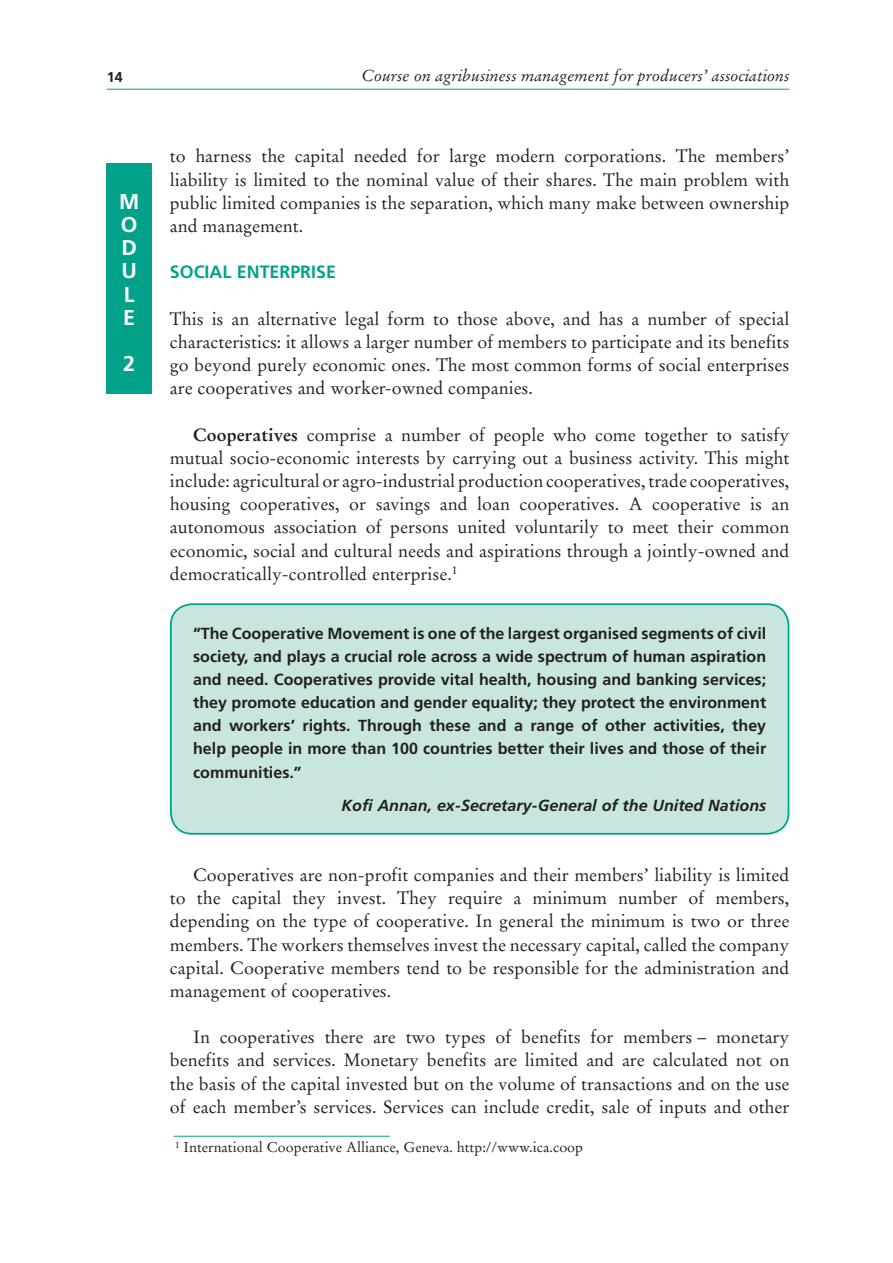
<style>
.page{position:relative;width:893px;height:1263px;background:#fff}
.page>*{position:absolute;margin:0;border:0;box-sizing:border-box;transform-origin:0 0}
.t1{font:700 21.45px/23.2px "Frutiger LT Std";color:#fff}
.t2{font:17.85px/23.2px "Stempel Garamond LT Std";color:#231f20;text-align:justify}
.t3{font:700 17.85px "Frutiger LT Std";color:#00a389}
.t4{font:700 16.05px/23.2px "Frutiger LT Std";color:#231f20;text-align:justify}
.t5{font:italic 16.05px "Stempel Garamond LT Std";color:#231f20}
.t6{font:italic 700 16.05px "Frutiger LT Std";color:#231f20}
.t7{font:14.25px "Stempel Garamond LT Std";color:#231f20}
.t8{font:700 14.25px "Frutiger LT Std";color:#231f20}
.s1{font-weight:700}
</style>
<div class="page">
<hr style="left:107px;top:89px;width:682px;height:1px;background:#00a389">
<div style="left:107px;top:163px;width:45px;height:231px;background:#00a389"></div>
<div style="left:171px;top:604px;width:617px;height:230px;background:#c8e5df;border-radius:21px"></div>
<div style="left:170px;top:603px;width:619px;height:232px;border:2px solid #00a389;border-radius:21px"></div>
<hr style="left:174px;top:1136px;width:216px;height:1px;background:#00a389">
<p class="t8" style="left:107px;top:71px;width:17px">14</p>
<p class="t5" style="left:361px;top:68px;width:429px">Course on agribusiness management for producers’ associations</p>
<p class="t1" style="left:119px;top:191px;width:22px">M<br>O<br>D<br>U<br>L<br>E</p>
<p class="t1" style="left:123px;top:354px;width:13px">2</p>
<p class="t2" style="left:170px;top:146px;width:621px">to harness the capital needed for large modern corporations. The members’ liability is limited to the nominal value of their shares. The main problem with public limited companies is the separation, which many make between ownership and management.</p>
<p class="t3" style="left:170px;top:265px;width:167px">SOCIAL ENTERPRISE</p>
<p class="t2" style="left:170px;top:308px;width:621px">This is an alternative legal form to those above, and has a number of special characteristics: it allows a larger number of members to participate and its benefits go beyond purely economic ones. The most common forms of social enterprises are cooperatives and worker-owned companies.</p>
<p class="t2" style="left:170px;top:424px;width:621px;text-indent:23px"><span class="s1">Cooperatives</span> comprise a number of people who come together to satisfy mutual socio-economic interests by carrying out a business activity. This might include: agricultural or agro-industrial production cooperatives, trade cooperatives, housing cooperatives, or savings and loan cooperatives. A cooperative is an autonomous association of persons united voluntarily to meet their common economic, social and cultural needs and aspirations through a jointly-owned and democratically-controlled enterprise.<sup>1</sup></p>
<p class="t4" style="left:193px;top:622px;width:574px">“The Cooperative Movement is one of the largest organised segments of civil society, and plays a crucial role across a wide spectrum of human aspiration and need. Cooperatives provide vital health, housing and banking services; they promote education and gender equality; they protect the environment and workers’ rights. Through these and a range of other activities, they help people in more than 100 countries better their lives and those of their communities.”</p>
<p class="t6" style="left:341px;top:796px;width:426px">Kofi Annan, ex-Secretary-General of the United Nations</p>
<p class="t2" style="left:170px;top:865px;width:621px;text-indent:23px">Cooperatives are non-profit companies and their members’ liability is limited to the capital they invest. They require a minimum number of members, depending on the type of cooperative. In general the minimum is two or three members. The workers themselves invest the necessary capital, called the company capital. Cooperative members tend to be responsible for the administration and management of cooperatives.</p>
<p class="t2" style="left:170px;top:1027px;width:621px;text-indent:23px">In cooperatives there are two types of benefits for members – monetary benefits and services. Monetary benefits are limited and are calculated not on the basis of the capital invested but on the volume of transactions and on the use of each member’s services. Services can include credit, sale of inputs and other</p>
<p class="t7" style="left:175px;top:1141px;width:409px"><sup>1</sup> International Cooperative Alliance, Geneva. http://www.ica.coop</p>
</div>
